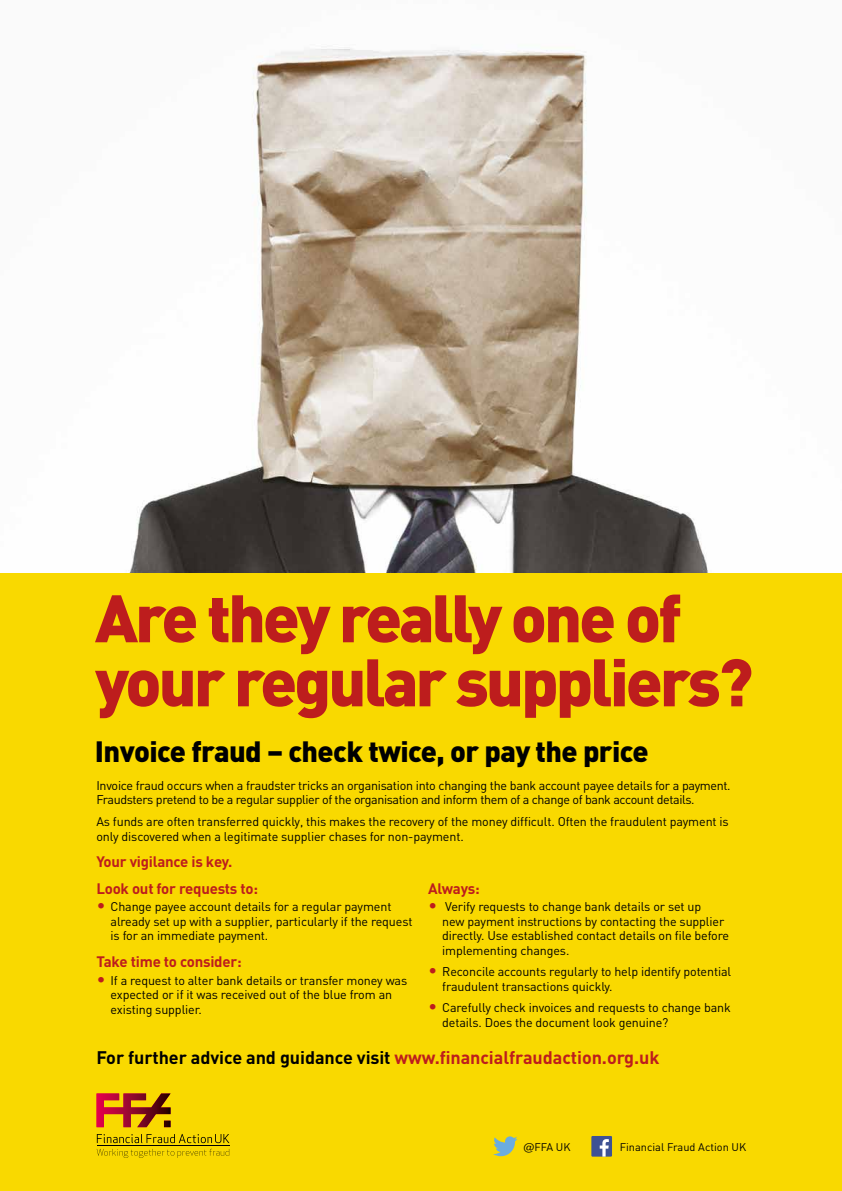
<style>
.page{position:relative;width:842px;height:1191px;background:#f9d900}
.page>*{position:absolute;margin:0;border:0;box-sizing:border-box;transform-origin:0 0}
.t1{font:900 66px/64px "DIN";letter-spacing:-.045em;color:#bd1d1d}
.t2{font:900 29px "DIN";letter-spacing:-.02em;color:#000}
.t3{font:700 18px "DIN";letter-spacing:-.005em;color:#000}
.t4{font:700 15px/27.1px "DIN";letter-spacing:-.015em;color:#bd1d1d}
.t5{font:12.5px/14.5px "DIN";letter-spacing:-.01em;color:#000}
.t6{font:12.5px/14.5px "DIN";letter-spacing:-.03em;color:#000}
.t7{font:11px "DIN";color:#000}
.s1{font-family:"European Pi Three";font-size:14px;color:#bd1d1d}
.s2{color:#bd1d1d}
.s3{font-family:"Swiss 721 BT"}
</style>
<div class="page">
<img style="left:0;top:0;width:842px;height:573px">
<svg style="left:97px;top:1134px;width:132px;height:24px"></svg>
<hr style="left:97px;top:1145px;width:132px;height:1px;background:#000">
<svg style="left:97px;top:1093px;width:74px;height:34px"></svg>
<div style="left:591px;top:1136px;width:21px;height:20px;background:#3e5294"></div>
<svg style="left:600px;top:1139px;width:9px;height:17px"></svg>
<svg style="left:493px;top:1136px;width:24px;height:20px"></svg>
<h1 class="t1" style="left:95px;top:583px;width:660px">Are they really one of your regular suppliers?</h1>
<h2 class="t2" style="left:95px;top:731px;width:555px">Invoice fraud – check twice, or pay the price</h2>
<p class="t6" style="left:96px;top:778px;width:636px">Invoice fraud occurs when a fraudster tricks an organisation into changing the bank account payee details for a payment.<br>Fraudsters pretend to be a regular supplier of the organisation and inform them of a change of bank account details.</p>
<p class="t5" style="left:96px;top:814px;width:634px">As funds are often transferred quickly, this makes the recovery of the money difficult. Often the fraudulent payment is only discovered when a legitimate supplier chases for non-payment.</p>
<p class="t4" style="left:96px;top:847px;width:163px">Your vigilance is key.<br>Look out for requests to:</p>
<p class="t5" style="left:111px;top:899px;width:303px;text-indent:-14px"><span class="s1">"</span> Change payee account details for a regular payment already set up with a supplier, particularly if the request is for an immediate payment.</p>
<p class="t4" style="left:96px;top:947px;width:147px">Take time to consider:</p>
<p class="t5" style="left:111px;top:972px;width:298px;text-indent:-14px"><span class="s1">"</span> If a request to alter bank details or transfer money was expected or if it was received out of the blue from an existing supplier.</p>
<p class="t4" style="left:428px;top:874px;width:53px">Always:</p>
<p class="t5" style="left:442px;top:899px;width:288px;text-indent:-14px"><span class="s1">"</span> Verify requests to change bank details or set up<br>new payment instructions by contacting the supplier directly. Use established contact details on file before implementing changes.</p>
<p class="t5" style="left:442px;top:964px;width:290px;text-indent:-14px"><span class="s1">"</span> Reconcile accounts regularly to help identify potential fraudulent transactions quickly.</p>
<p class="t5" style="left:442px;top:1000px;width:290px;text-indent:-14px"><span class="s1">"</span> Carefully check invoices and requests to change bank details. Does the document look genuine?</p>
<h3 class="t3" style="left:96px;top:1046px;width:565px">For further advice and guidance visit <span class="s2">www.financialfraudaction.org.uk</span></h3>
<p class="t7" style="left:523px;top:1140px;width:49px"><span class="s3">@</span>FFA UK</p>
<p class="t7" style="left:620px;top:1140px;width:128px">Financial Fraud Action UK</p>
</div>
